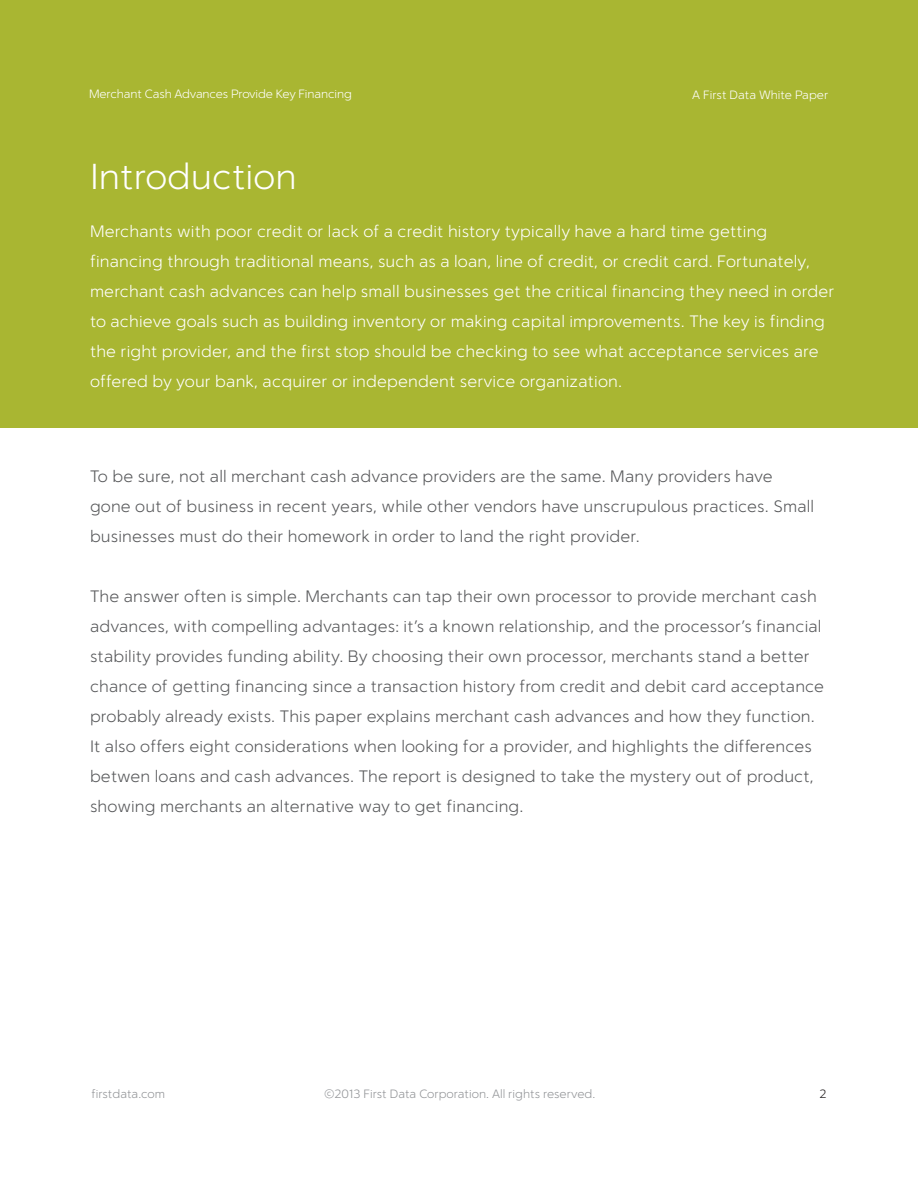
<style>
.page{position:relative;width:918px;height:1188px;background:#fff}
.page>*{position:absolute;margin:0;border:0;box-sizing:border-box;transform-origin:0 0}
.t1{font:300 36px "Simple Sans";color:#fff}
.t2{font:300 16.5px/30px "Simple Sans";letter-spacing:.01em;color:#57585a}
.t3{font:300 16.5px/30px "Simple Sans";letter-spacing:.01em;color:#fff}
.t4{font:300 12px "Simple Sans";letter-spacing:-.01em;color:#fff}
.t5{font:300 12px "Simple Sans";color:#939598}
.t6{font:300 12px "Simple Sans";color:#231f20}
</style>
<div class="page">
<div style="left:0;top:0;width:918px;height:428px;background:#a9b632"></div>
<p class="t4" style="left:89px;top:87px;width:264px">Merchant Cash Advances Provide Key Financing</p>
<p class="t4" style="left:692px;top:88px;width:138px">A First Data White Paper</p>
<p class="t1" style="left:90px;top:155px;width:208px">Introduction</p>
<p class="t3" style="left:90px;top:216px;width:746px">Merchants with poor credit or lack of a credit history typically have a hard time getting financing through traditional means, such as a loan, line of credit, or credit card. Fortunately, merchant cash advances can help small businesses get the critical financing they need in order to achieve goals such as building inventory or making capital improvements. The key is finding the right provider, and the first stop should be checking to see what acceptance services are offered by your bank, acquirer or independent service organization.</p>
<p class="t2" style="left:90px;top:461px;width:726px">To be sure, not all merchant cash advance providers are the same. Many providers have gone out of business in recent years, while other vendors have unscrupulous practices. Small businesses must do their homework in order to land the right provider.</p>
<p class="t2" style="left:90px;top:581px;width:736px">The answer often is simple. Merchants can tap their own processor to provide merchant cash advances, with compelling advantages: it’s a known relationship, and the processor’s financial stability provides funding ability. By choosing their own processor, merchants stand a better chance of getting financing since a transaction history from credit and debit card acceptance probably already exists. This paper explains merchant cash advances and how they function.<br>It also offers eight considerations when looking for a provider, and highlights the differences betwen loans and cash advances. The report is designed to take the mystery out of product, showing merchants an alternative way to get financing.</p>
<p class="t5" style="left:92px;top:1087px;width:75px">firstdata.com</p>
<p class="t5" style="left:324px;top:1087px;width:273px">©2013 First Data Corporation. All rights reserved.</p>
<p class="t6" style="left:819px;top:1087px;width:9px">2</p>
</div>
